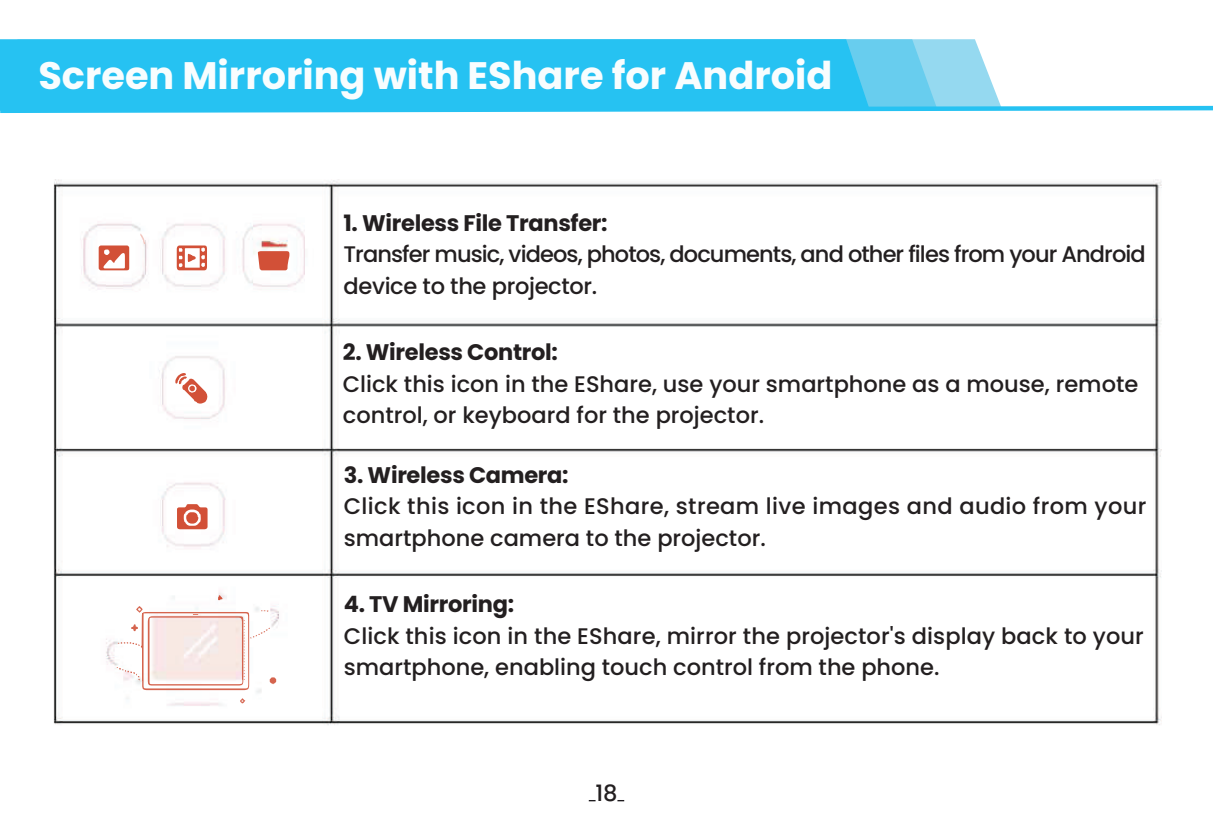
<style>
.page{position:relative;width:1213px;height:830px;background:#fff}
.page>*{position:absolute;margin:0;border:0;box-sizing:border-box;transform-origin:0 0}
.t1{font:700 38.25px "Poppins";color:rgb(255 255 255/.97)}
.t2{font:500 22.5px/31.5px "Poppins";color:#231f20}
.t3{font:500 22.5px/31.5px "Poppins";letter-spacing:-.04em;color:#231f20}
.t4{font:700 22.5px "Poppins";letter-spacing:-.015em;color:#231f20}
</style>
<div class="page">
<img style="left:53px;top:179px;width:1109px;height:546px">
<svg style="left:140px;top:233px;width:5px;height:11px"></svg>
<svg style="left:99px;top:245px;width:30px;height:25px"></svg>
<svg style="left:177px;top:245px;width:30px;height:25px"></svg>
<svg style="left:258px;top:251px;width:31px;height:19px"></svg>
<svg style="left:175px;top:372px;width:33px;height:31px"></svg>
<svg style="left:177px;top:504px;width:30px;height:25px"></svg>
<svg style="left:218px;top:594px;width:4px;height:5px"></svg>
<svg style="left:117px;top:605px;width:159px;height:84px"></svg>
<svg style="left:240px;top:698px;width:5px;height:5px"></svg>
<svg style="left:937px;top:39px;width:63px;height:65px;fill:#95d9f0"></svg>
<svg style="left:869px;top:39px;width:68px;height:65px;background:#71cfee"></svg>
<div style="left:0;top:39px;width:869px;height:65px;background:#26c2f2"></div>
<svg style="left:0;top:104px;width:1212px;height:9px;background:#50cdf4"></svg>
<h1 class="t1" style="left:38px;top:54px;width:795px">Screen Mirroring with EShare for Android</h1>
<p class="t4" style="left:343px;top:210px;width:265px">1. Wireless File Transfer:</p>
<p class="t3" style="left:343px;top:239px;width:803px">Transfer music, videos, photos, documents, and other files from your Android device to the projector.</p>
<p class="t4" style="left:343px;top:339px;width:216px">2. Wireless Control:</p>
<p class="t2" style="left:343px;top:368px;width:796px">Click this icon in the EShare, use your smartphone as a mouse, remote control, or keyboard for the projector.</p>
<p class="t4" style="left:344px;top:461px;width:226px">3. Wireless Camera:</p>
<p class="t2" style="left:344px;top:490px;width:804px">Click this icon in the EShare, stream live images and audio from your smartphone camera to the projector.</p>
<p class="t4" style="left:344px;top:591px;width:172px">4. TV Mirroring:</p>
<p class="t2" style="left:344px;top:620px;width:801px">Click this icon in the EShare, mirror the projector's display back to your smartphone, enabling touch control from the phone.</p>
<p class="t2" style="left:595px;top:777px;width:24px">18</p>
</div>
